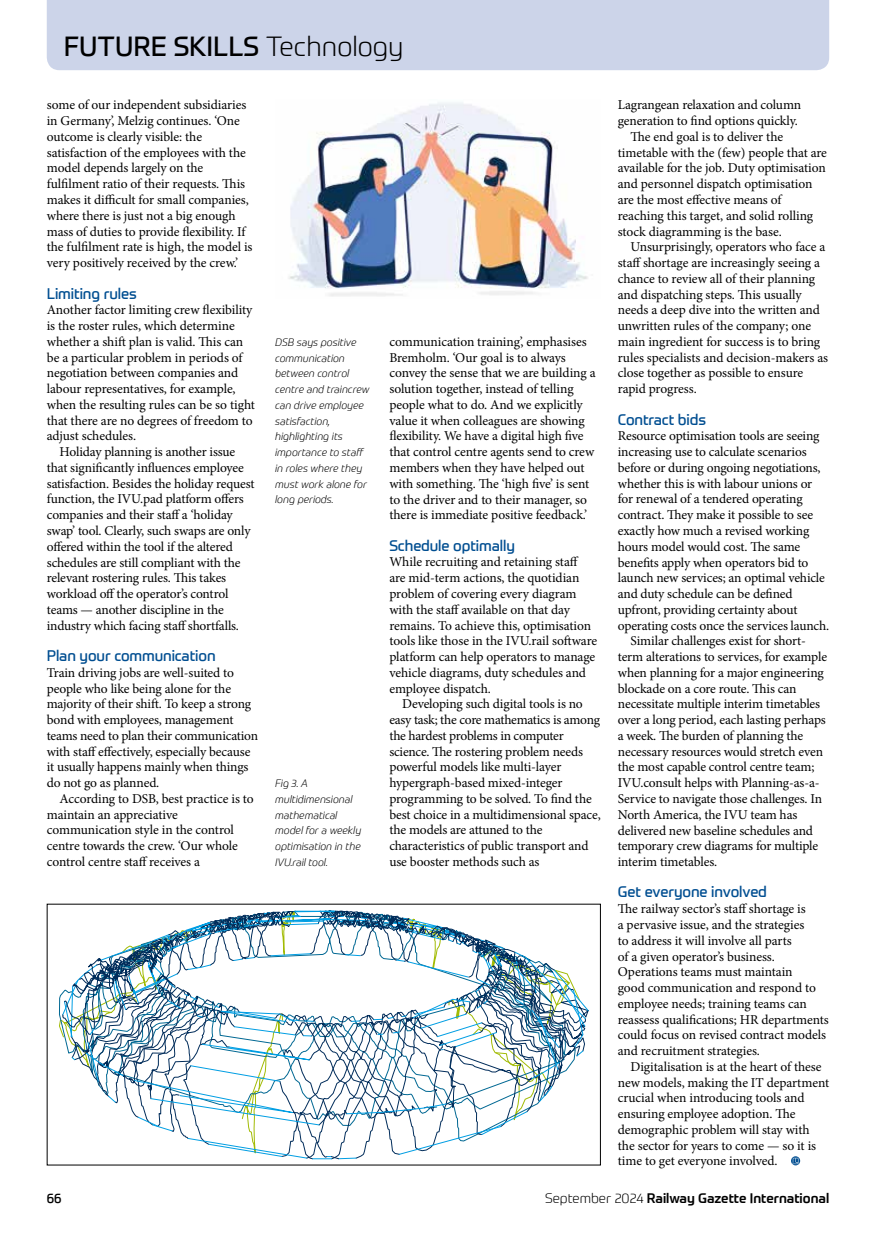
<style>
.page{position:relative;width:893px;height:1234px;background:#fff}
.page>*{position:absolute;margin:0;border:0;box-sizing:border-box;transform-origin:0 0}
.t1{font:27px "Prometo";color:#000}
.t2{font:15px "Prometo";letter-spacing:-.005em;color:#004e91}
.t3{font:13.5px/15.8px "Minion Pro";letter-spacing:-.01em;color:#000}
.t4{font:500 13.5px "Prometo";color:#000}
.t5{font:13.5px "Prometo";color:#000}
.t6{font:italic 300 10.5px/15.8px "Prometo";color:#000}
.s1{font-weight:300}
</style>
<div class="page">
<div style="left:47px;top:0;width:782px;height:70px;background:#ccd4e9"></div>
<svg style="left:59px;top:910px;width:530px;height:249px"></svg>
<img style="left:289px;top:102px;width:299px;height:195px">
<svg style="left:791px;top:1156px;width:9px;height:9px"></svg>
<h1 class="t1" style="left:64px;top:30px;width:341px">FUTURE SKILLS <span class="s1">Technology</span></h1>
<p class="t3" style="left:47px;top:97px;width:207px">some of our independent subsidiaries in Germany’, Melzig continues. ‘One outcome is clearly visible: the satisfaction of the employees with the model depends largely on the fulfilment ratio of their requests. This makes it difficult for small companies, where there is just not a big enough mass of duties to provide flexibility. If the fulfilment rate is high, the model is very positively received by the crew.’</p>
<p class="t2" style="left:47px;top:284px;width:92px">Limiting rules</p>
<p class="t3" style="left:47px;top:302px;width:210px">Another factor limiting crew flexibility is the roster rules, which determine whether a shift plan is valid. This can be a particular problem in periods of negotiation between companies and labour representatives, for example, when the resulting rules can be so tight that there are no degrees of freedom to adjust schedules.</p>
<p class="t3" style="left:47px;top:444px;width:209px;text-indent:13px">Holiday planning is another issue that significantly influences employee satisfaction. Besides the holiday request function, the IVU.pad platform offers companies and their staff a ‘holiday swap’ tool. Clearly, such swaps are only offered within the tool if the altered schedules are still compliant with the relevant rostering rules. This takes workload off the operator’s control teams — another discipline in the industry which facing staff shortfalls.</p>
<p class="t2" style="left:47px;top:646px;width:170px">Plan your communication</p>
<p class="t3" style="left:47px;top:664px;width:213px">Train driving jobs are well-suited to people who like being alone for the majority of their shift. To keep a strong bond with employees, management teams need to plan their communication with staff effectively, especially because it usually happens mainly when things do not go as planned.</p>
<p class="t3" style="left:47px;top:790px;width:208px;text-indent:13px">According to DSB, best practice is to maintain an appreciative communication style in the control centre towards the crew. ‘Our whole control centre staff receives a</p>
<p class="t6" style="left:275px;top:334px;width:96px">DSB says positive communication between control centre and traincrew can drive employee satisfaction, highlighting its importance to staff in roles where they must work alone for long periods.</p>
<p class="t6" style="left:275px;top:775px;width:88px">Fig 3. A multidimensional mathematical model for a weekly optimisation in the<br>IVU.rail tool.</p>
<p class="t3" style="left:389px;top:333px;width:208px">communication training’, emphasises Bremholm. ‘Our goal is to always convey the sense that we are building a solution together, instead of telling people what to do. And we explicitly value it when colleagues are showing flexibility. We have a digital high five that control centre agents send to crew members when they have helped out with something. The ‘high five’ is sent to the driver and to their manager, so there is immediate positive feedback.’</p>
<p class="t2" style="left:389px;top:536px;width:127px">Schedule optimally</p>
<p class="t3" style="left:389px;top:554px;width:209px">While recruiting and retaining staff are mid-term actions, the quotidian problem of covering every diagram with the staff available on that day remains. To achieve this, optimisation tools like those in the IVU.rail software platform can help operators to manage vehicle diagrams, duty schedules and employee dispatch.</p>
<p class="t3" style="left:389px;top:696px;width:213px;text-indent:13px">Developing such digital tools is no easy task; the core mathematics is among the hardest problems in computer science. The rostering problem needs powerful models like multi-layer hypergraph-based mixed-integer programming to be solved. To find the best choice in a multidimensional space, the models are attuned to the characteristics of public transport and use booster methods such as</p>
<p class="t3" style="left:618px;top:97px;width:185px">Lagrangean relaxation and column</p>
<p class="t3" style="left:618px;top:113px;width:182px">generation to find options quickly.</p>
<p class="t3" style="left:631px;top:129px;width:154px">The end goal is to deliver the</p>
<p class="t3" style="left:618px;top:144px;width:211px">timetable with the (few) people that are</p>
<p class="t3" style="left:618px;top:160px;width:209px">available for the job. Duty optimisation</p>
<p class="t3" style="left:618px;top:176px;width:196px">and personnel dispatch optimisation</p>
<p class="t3" style="left:618px;top:192px;width:165px">are the most effective means of</p>
<p class="t3" style="left:618px;top:207px;width:197px">reaching this target, and solid rolling</p>
<p class="t3" style="left:618px;top:223px;width:165px">stock diagramming is the base.</p>
<p class="t3" style="left:631px;top:239px;width:196px">Unsurprisingly, operators who face a</p>
<p class="t3" style="left:618px;top:255px;width:204px">staff shortage are increasingly seeing a</p>
<p class="t3" style="left:618px;top:270px;width:199px">chance to review all of their planning</p>
<p class="t3" style="left:618px;top:286px;width:185px">and dispatching steps. This usually</p>
<p class="t3" style="left:618px;top:302px;width:204px">needs a deep dive into the written and</p>
<p class="t3" style="left:618px;top:318px;width:195px">unwritten rules of the company; one</p>
<p class="t3" style="left:618px;top:333px;width:204px">main ingredient for success is to bring</p>
<p class="t3" style="left:618px;top:349px;width:212px">rules specialists and decision-makers as</p>
<p class="t3" style="left:618px;top:365px;width:187px">close together as possible to ensure</p>
<p class="t3" style="left:618px;top:381px;width:80px">rapid progress.</p>
<p class="t2" style="left:618px;top:410px;width:90px">Contract bids</p>
<p class="t3" style="left:618px;top:428px;width:203px">Resource optimisation tools are seeing</p>
<p class="t3" style="left:618px;top:444px;width:190px">increasing use to calculate scenarios</p>
<p class="t3" style="left:618px;top:459px;width:204px">before or during ongoing negotiations,</p>
<p class="t3" style="left:618px;top:475px;width:196px">whether this is with labour unions or</p>
<p class="t3" style="left:618px;top:491px;width:186px">for renewal of a tendered operating</p>
<p class="t3" style="left:618px;top:507px;width:197px">contract. They make it possible to see</p>
<p class="t3" style="left:618px;top:522px;width:193px">exactly how much a revised working</p>
<p class="t3" style="left:618px;top:538px;width:184px">hours model would cost. The same</p>
<p class="t3" style="left:618px;top:554px;width:192px">benefits apply when operators bid to</p>
<p class="t3" style="left:618px;top:570px;width:209px">launch new services; an optimal vehicle</p>
<p class="t3" style="left:618px;top:585px;width:176px">and duty schedule can be defined</p>
<p class="t3" style="left:618px;top:601px;width:181px">upfront, providing certainty about</p>
<p class="t3" style="left:618px;top:617px;width:213px">operating costs once the services launch.</p>
<p class="t3" style="left:631px;top:633px;width:177px">Similar challenges exist for short-</p>
<p class="t3" style="left:618px;top:648px;width:211px">term alterations to services, for example</p>
<p class="t3" style="left:618px;top:664px;width:207px">when planning for a major engineering</p>
<p class="t3" style="left:618px;top:680px;width:180px">blockade on a core route. This can</p>
<p class="t3" style="left:618px;top:696px;width:204px">necessitate multiple interim timetables</p>
<p class="t3" style="left:618px;top:712px;width:210px">over a long period, each lasting perhaps</p>
<p class="t3" style="left:618px;top:727px;width:187px">a week. The burden of planning the</p>
<p class="t3" style="left:618px;top:743px;width:207px">necessary resources would stretch even</p>
<p class="t3" style="left:618px;top:759px;width:198px">the most capable control centre team;</p>
<p class="t3" style="left:618px;top:775px;width:203px">IVU.consult helps with Planning-as-a-</p>
<p class="t3" style="left:618px;top:790px;width:206px">Service to navigate those challenges. In</p>
<p class="t3" style="left:618px;top:806px;width:181px">North America, the IVU team has</p>
<p class="t3" style="left:618px;top:822px;width:197px">delivered new baseline schedules and</p>
<p class="t3" style="left:618px;top:838px;width:202px">temporary crew diagrams for multiple</p>
<p class="t3" style="left:618px;top:853px;width:101px">interim timetables.</p>
<p class="t2" style="left:618px;top:882px;width:150px">Get everyone involved</p>
<p class="t3" style="left:618px;top:900px;width:213px">The railway sector’s staff shortage is<br>a pervasive issue, and the strategies<br>to address it will involve all parts<br>of a given operator’s business.<br>Operations teams must maintain<br>good communication and respond to employee needs; training teams can reassess qualifications; HR departments could focus on revised contract models and recruitment strategies.</p>
<p class="t3" style="left:618px;top:1058px;width:213px;text-indent:13px">Digitalisation is at the heart of these new models, making the IT department crucial when introducing tools and ensuring employee adoption. The demographic problem will stay with the sector for years to come — so it is time to get everyone involved.</p>
<p class="t5" style="left:47px;top:1189px;width:16px">66</p>
<p class="t4" style="left:545px;top:1189px;width:286px"><span class="s1">September 2024</span> Railway Gazette International</p>
</div>
